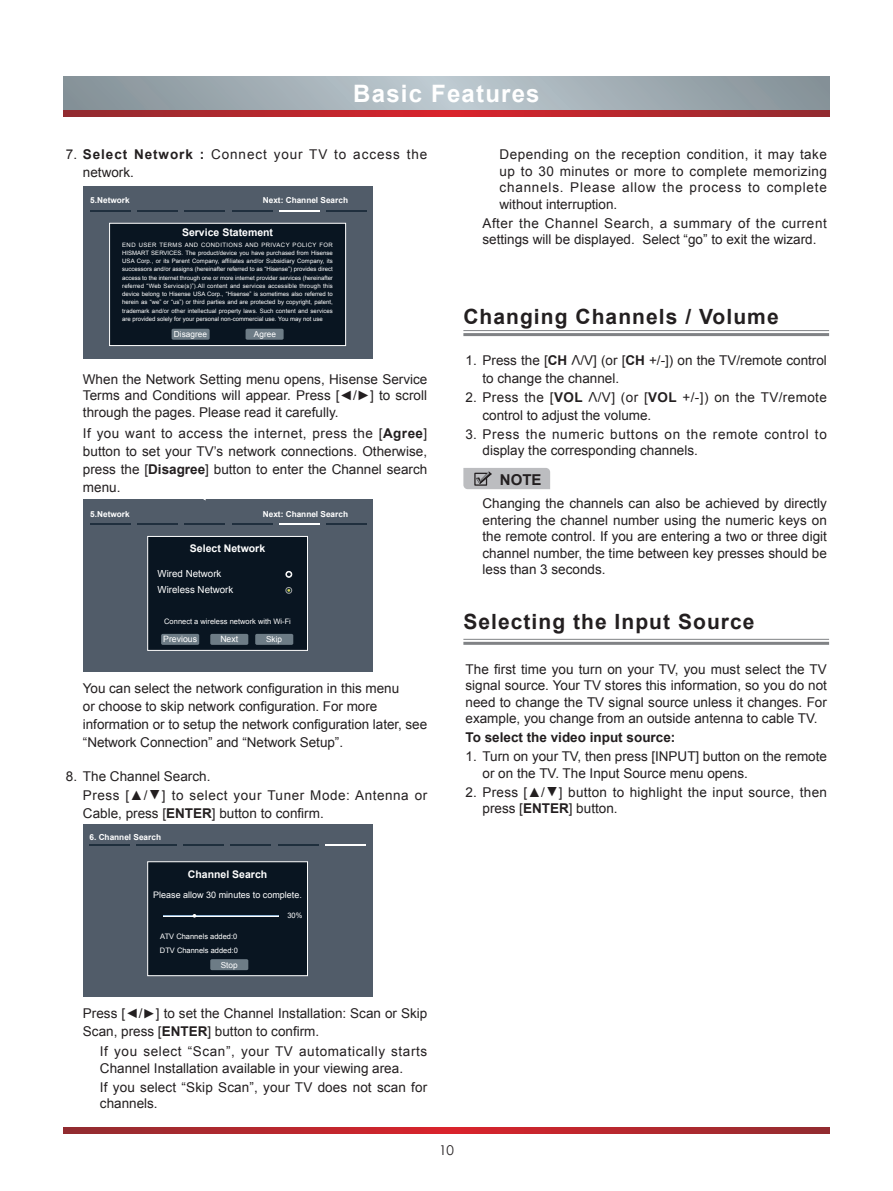
<style>
.page{position:relative;width:893px;height:1191px;background:#fff}
.page>*{position:absolute;margin:0;border:0;box-sizing:border-box;transform-origin:0 0}
.t1{font:700 24px "Arial";letter-spacing:.05em;color:#fff}
.t2{font:700 21px "Arial";letter-spacing:.05em;color:#231f20}
.t3{font:700 15px "Arial";color:#231f20}
.t4{font:13.5px/16.5px "Arial";color:#231f20}
.t5{font:13.5px/16.5px "Arial";letter-spacing:.045em;color:#231f20}
.t6{font:13.5px/18px "Arial";letter-spacing:.04em;color:#231f20}
.t7{font:13.5px/16.5px "Arial";letter-spacing:.02em;color:#231f20}
.t8{font:13.5px/18px "Arial";letter-spacing:.07em;color:#231f20}
.t9{font:700 13.5px "Arial";color:#231f20}
.t10{font:13.5px "Arial";letter-spacing:.03em;color:#231f20}
.t11{font:13.5px "Century Gothic";color:#231f20}
.t12{font:700 10.5px "Arial";color:#fff}
.t13{font:9.75px/16.2px "Arial";color:#fff}
.t14{font:9px "Arial";color:#fff}
.t15{font:8.7px "Arial";color:#fff}
.t16{font:700 8.25px "Arial";color:#fff}
.t17{font:8.25px "Arial";color:#fff}
.t18{font:7.5px/14px "Arial";color:#fff}
.t19{font:6px/8.2px "Arial";color:#fff;text-align:justify}
.s1{font-weight:700}
</style>
<div class="page">
<svg style="left:64px;top:1127px;width:765px;height:6px;background:#b5272e"></svg>
<svg style="left:64px;top:77px;width:765px;height:34px;background:#a1a8af"></svg>
<svg style="left:64px;top:111px;width:765px;height:6px;background:#b5272e"></svg>
<div style="left:83px;top:824px;width:289px;height:173px;background:#515c69"></div>
<div style="left:147px;top:861px;width:161px;height:115px;background:#091521;border:1px solid #fff"></div>
<div style="left:210px;top:959px;width:38px;height:11px;background:#6d7c86;border-radius:2px"></div>
<hr style="left:90px;top:843px;width:40px;height:2px;background:#1f2f3d">
<hr style="left:137px;top:843px;width:40px;height:2px;background:#1f2f3d">
<hr style="left:184px;top:843px;width:40px;height:2px;background:#1f2f3d">
<hr style="left:231px;top:843px;width:40px;height:2px;background:#1f2f3d">
<hr style="left:278px;top:843px;width:40px;height:2px;background:#1f2f3d">
<hr style="left:325px;top:843px;width:40px;height:2px;background:#fff">
<img style="left:164px;top:915px;width:114px;height:1px">
<hr style="left:463px;top:639px;width:366px;height:1px;background:#808285">
<hr style="left:463px;top:642px;width:366px;height:3px;background:#808285">
<hr style="left:463px;top:330px;width:366px;height:1px;background:#808285">
<hr style="left:463px;top:333px;width:366px;height:3px;background:#808285">
<svg style="left:463px;top:468px;width:87px;height:21px;background:#b4b4b7"></svg>
<div style="left:83px;top:186px;width:289px;height:172px;background:#515c69"></div>
<hr style="left:91px;top:210px;width:40px;height:2px;background:#202f3e">
<hr style="left:138px;top:210px;width:40px;height:2px;background:#202f3e">
<hr style="left:185px;top:210px;width:40px;height:2px;background:#202f3e">
<hr style="left:232px;top:210px;width:40px;height:2px;background:#202f3e">
<hr style="left:279px;top:210px;width:40px;height:2px;background:#fff">
<hr style="left:326px;top:210px;width:40px;height:2px;background:#202f3e">
<div style="left:109px;top:223px;width:237px;height:123px;background:#091521;border:1px solid #fff"></div>
<div style="left:172px;top:329px;width:38px;height:11px;background:#6d7c86;border-radius:2px"></div>
<div style="left:246px;top:329px;width:38px;height:11px;background:#6d7c86;border-radius:2px"></div>
<div style="left:83px;top:499px;width:289px;height:172px;background:#515c69"></div>
<hr style="left:91px;top:523px;width:40px;height:2px;background:#202f3e">
<hr style="left:138px;top:523px;width:40px;height:2px;background:#202f3e">
<hr style="left:185px;top:523px;width:40px;height:2px;background:#202f3e">
<hr style="left:232px;top:523px;width:40px;height:2px;background:#202f3e">
<hr style="left:279px;top:523px;width:40px;height:2px;background:#fff">
<hr style="left:326px;top:523px;width:40px;height:2px;background:#202f3e">
<div style="left:147px;top:536px;width:161px;height:114px;background:#091521;border:1px solid #fff"></div>
<div style="left:161px;top:634px;width:38px;height:11px;background:#6d7c86;border-radius:2px"></div>
<div style="left:210px;top:634px;width:38px;height:11px;background:#6d7c86;border-radius:2px"></div>
<div style="left:255px;top:634px;width:38px;height:11px;background:#6d7c86;border-radius:2px"></div>
<svg style="left:286px;top:587px;width:6px;height:6px"></svg>
<svg style="left:286px;top:571px;width:6px;height:6px"></svg>
<h1 class="t1" style="left:353px;top:78px;width:188px">Basic Features</h1>
<p class="t8" style="left:83px;top:146px;width:346px;text-indent:-17px">7. <span class="s1">Select Network :</span> Connect your TV to access the network.</p>
<p class="t16" style="left:90px;top:195px;width:41px">5.Network</p>
<p class="t16" style="left:263px;top:195px;width:87px">Next: Channel Search</p>
<p class="t19" style="left:122px;top:240px;width:212px">END USER TERMS AND CONDITIONS AND PRIVACY POLICY FOR HISMART SERVICES. The product/device you have purchased from Hisense USA Corp., or its Parent Company, affiliates and/or Subsidiary Company, its successors and/or assigns (hereinafter referred to as “Hisense”) provides direct access to the internet through one or more internet provider services (hereinafter referred “Web Service(s)”).All content and services accessible through this device belong to Hisense USA Corp., “Hisense” is sometimes also referred to herein as “we” or “us”) or third parties and are protected by copyright, patent, trademark and/or other intellectual property laws. Such content and services are provided solely for your personal non-commercial use. You may not use</p>
<p class="t12" style="left:182px;top:225px;width:93px">Service Statement</p>
<p class="t17" style="left:174px;top:328px;width:35px">Disagree</p>
<p class="t17" style="left:254px;top:328px;width:24px">Agree</p>
<p class="t4" style="left:83px;top:371px;width:346px;text-align:justify">When the Network Setting menu opens, Hisense Service Terms and Conditions will appear. Press [◄/►] to scroll through the pages. Please read it carefully.</p>
<p class="t4" style="left:83px;top:424px;width:346px;line-height:18px;text-align:justify">If you want to access the internet, press the [<span class="s1">Agree</span>] button to set your TV’s network connections. Otherwise, press the [<span class="s1">Disagree</span>] button to enter the Channel search menu.</p>
<p class="t16" style="left:90px;top:508px;width:41px">5.Network</p>
<p class="t16" style="left:263px;top:508px;width:87px">Next: Channel Search</p>
<p class="t12" style="left:190px;top:542px;width:77px">Select Network</p>
<p class="t13" style="left:158px;top:565px;width:77px">Wired Network<br>Wireless Network</p>
<p class="t18" style="left:164px;top:614px;width:128px">Connect a wireless network with Wi-Fi</p>
<p class="t17" style="left:266px;top:634px;width:18px">Skip</p>
<p class="t4" style="left:83px;top:680px;width:346px;line-height:18px">You can select the network configuration in this menu<br>or choose to skip network configuration. For more information or to setup the network configuration later, see “Network Connection” and “Network Setup”.</p>
<p class="t15" style="left:163px;top:633px;width:35px">Previous</p>
<p class="t15" style="left:220px;top:633px;width:19px">Next</p>
<p class="t4" style="left:83px;top:766px;width:129px;line-height:19px;text-indent:-17px">8. The Channel Search.<br>Press [▲/</p>
<p class="t6" style="left:83px;top:786px;width:346px;text-indent:79px">] to select your Tuner Mode: Antenna or<br>Cable, press [<span class="s1">ENTER</span>] button to confirm.</p>
<p class="t4" style="left:161px;top:803px;width:15px;rotate:-180deg">▲</p>
<p class="t16" style="left:90px;top:831px;width:73px">6. Channel Search</p>
<p class="t12" style="left:188px;top:867px;width:81px">Channel Search</p>
<p class="t14" style="left:153px;top:889px;width:150px">Please allow 30 minutes to complete.</p>
<p class="t18" style="left:287px;top:908px;width:17px">30%</p>
<p class="t18" style="left:160px;top:929px;width:79px">ATV Channels added:0<br>DTV Channels added:0</p>
<p class="t17" style="left:221px;top:959px;width:18px">Stop</p>
<p class="t4" style="left:500px;top:146px;width:329px;text-align:justify">Depending on the reception condition, it may take up to 30 minutes or more to complete memorizing channels. Please allow the process to complete without interruption.</p>
<p class="t4" style="left:482px;top:215px;width:346px">After the Channel Search, a summary of the current settings will be displayed. Select “go” to exit the wizard.</p>
<h2 class="t2" style="left:463px;top:303px;width:317px">Changing Channels / Volume</h2>
<p class="t4" style="left:465px;top:352px;width:103px">1. Press the [<span class="s1">CH</span></p>
<p class="t4" style="left:580px;top:368px;width:11px;rotate:-180deg">V</p>
<p class="t4" style="left:482px;top:351px;width:346px;line-height:18px;text-indent:98px">/V] (or [<span class="s1">CH</span> +/-]) on the TV/remote control to change the channel.</p>
<p class="t10" style="left:465px;top:388px;width:119px">2. Press the [<span class="s1">VOL</span></p>
<p class="t4" style="left:597px;top:405px;width:11px;rotate:-180deg">V</p>
<p class="t4" style="left:482px;top:388px;width:346px;line-height:18px;text-indent:115px">/V] (or [<span class="s1">VOL</span> +/-]) on the TV/remote control to adjust the volume.</p>
<p class="t5" style="left:482px;top:426px;width:346px;text-indent:-17px">3. Press the numeric buttons on the remote control to display the corresponding channels.</p>
<p class="t3" style="left:500px;top:470px;width:43px">NOTE</p>
<p class="t4" style="left:482px;top:495px;width:346px;text-align:justify">Changing the channels can also be achieved by directly entering the channel number using the numeric keys on the remote control. If you are entering a two or three digit channel number, the time between key presses should be less than 3 seconds.</p>
<h2 class="t2" style="left:463px;top:608px;width:293px">Selecting the Input Source</h2>
<p class="t4" style="left:465px;top:660px;width:363px;text-align:justify">The first time you turn on your TV, you must select the TV signal source. Your TV stores this information, so you do not need to change the TV signal source unless it changes. For example, you change from an outside antenna to cable TV.</p>
<p class="t9" style="left:465px;top:728px;width:211px">To select the video input source:</p>
<p class="t4" style="left:482px;top:748px;width:346px;text-indent:-17px">1. Turn on your TV, then press [INPUT] button on the remote or on the TV. The Input Source menu opens.</p>
<p class="t4" style="left:465px;top:784px;width:81px">2. Press [▲/</p>
<p class="t4" style="left:559px;top:800px;width:15px;rotate:-180deg">▲</p>
<p class="t7" style="left:482px;top:784px;width:346px;text-indent:76px">] button to highlight the input source, then press [<span class="s1">ENTER</span>] button.</p>
<p class="t4" style="left:83px;top:1004px;width:346px;line-height:18px;text-indent:73px">] to set the Channel Installation: Scan or Skip<br>Scan, press [<span class="s1">ENTER</span>] button to confirm.</p>
<p class="t4" style="left:100px;top:1043px;width:329px">If you select “Scan”, your TV automatically starts<br>Channel Installation available in your viewing area.</p>
<p class="t4" style="left:100px;top:1078px;width:329px">If you select “Skip Scan”, your TV does not scan for channels.</p>
<p class="t4" style="left:83px;top:1005px;width:44px">Press [</p>
<p class="t4" style="left:124px;top:1020px;width:15px;rotate:-90deg">▲</p>
<p class="t4" style="left:139px;top:1005px;width:5px">/</p>
<p class="t4" style="left:157px;top:1007px;width:15px;rotate:90deg">▲</p>
<p class="t11" style="left:439px;top:1140px;width:16px">10</p>
</div>
